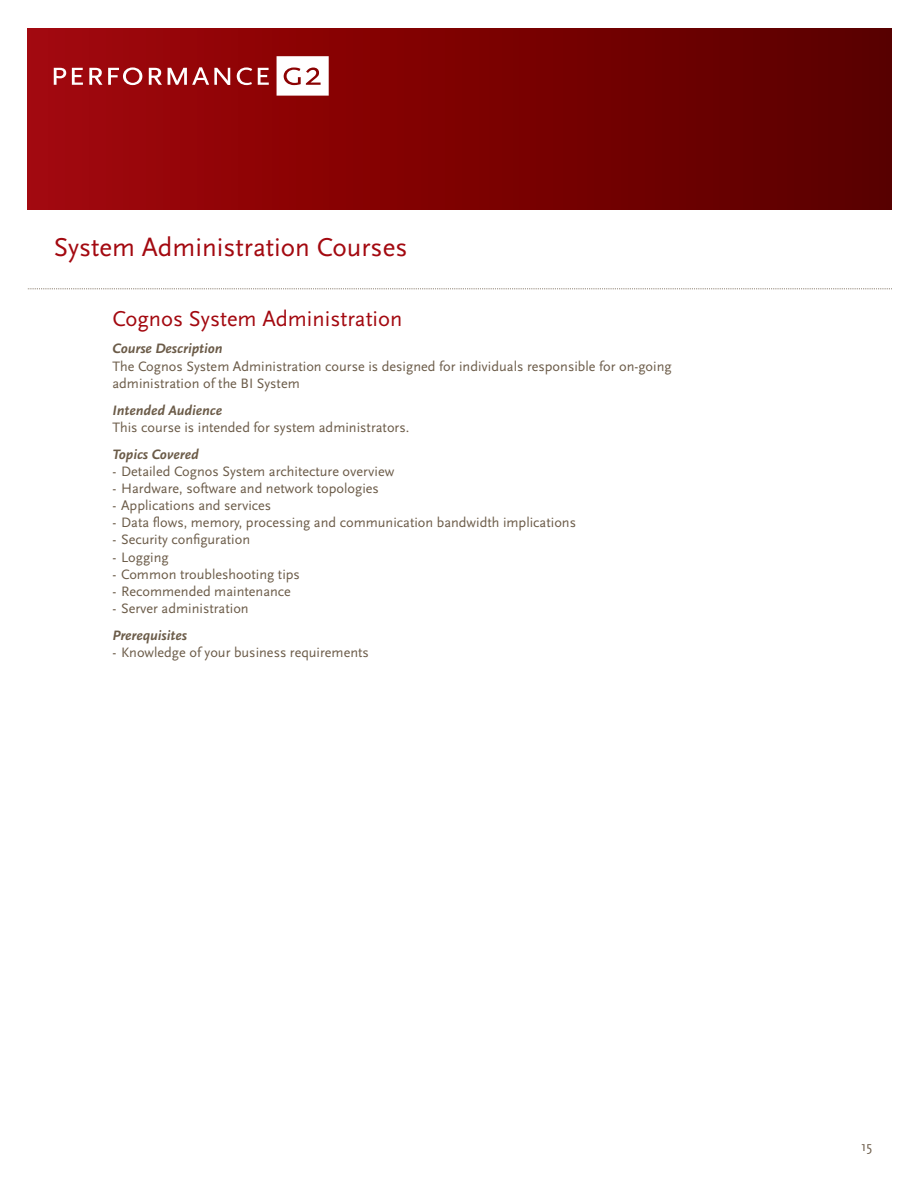
<style>
.page{position:relative;width:919px;height:1189px;background:#fff}
.page>*{position:absolute;margin:0;border:0;box-sizing:border-box;transform-origin:0 0}
.t1{font:27px "Scala Sans OT";color:#a30910}
.t2{font:22.5px "Scala Sans OT";color:#a30910}
.t3{font:14.25px/17.1px "Scala Sans OT";color:#6b5b48}
.t4{font:italic 700 14.25px "Scala Sans OT";color:#6b5b48}
</style>
<div class="page">
<div style="left:27px;top:28px;width:864px;height:181px;background:linear-gradient(to right,#a3060a,#590000)"></div>
<svg style="left:27px;top:288px;width:863px;height:1px"></svg>
<svg style="left:54px;top:68px;width:12px;height:17px"></svg>
<svg style="left:72px;top:68px;width:11px;height:17px"></svg>
<svg style="left:89px;top:68px;width:13px;height:17px"></svg>
<svg style="left:108px;top:67px;width:34px;height:18px"></svg>
<svg style="left:149px;top:67px;width:81px;height:18px"></svg>
<svg style="left:237px;top:67px;width:15px;height:18px"></svg>
<svg style="left:258px;top:68px;width:11px;height:17px"></svg>
<svg style="left:276px;top:56px;width:52px;height:40px"></svg>
<h1 class="t1" style="left:54px;top:230px;width:355px">System Administration Courses</h1>
<h2 class="t2" style="left:112px;top:305px;width:291px">Cognos System Administration</h2>
<p class="t4" style="left:112px;top:340px;width:112px">Course Description</p>
<p class="t3" style="left:112px;top:357px;width:560px">The Cognos System Administration course is designed for individuals responsible for on-going administration of the BI System</p>
<p class="t4" style="left:112px;top:401px;width:111px">Intended Audience</p>
<p class="t3" style="left:112px;top:418px;width:298px">This course is intended for system administrators.</p>
<p class="t4" style="left:112px;top:445px;width:88px">Topics Covered</p>
<p class="t3" style="left:112px;top:462px;width:283px">- Detailed Cognos System architecture overview</p>
<p class="t3" style="left:112px;top:480px;width:268px">- Hardware, software and network topologies</p>
<p class="t3" style="left:112px;top:497px;width:160px">- Applications and services</p>
<p class="t3" style="left:112px;top:514px;width:465px">- Data flows, memory, processing and communication bandwidth implications</p>
<p class="t3" style="left:112px;top:531px;width:139px">- Security configuration</p>
<p class="t3" style="left:112px;top:548px;width:58px">- Logging</p>
<p class="t3" style="left:112px;top:565px;width:189px">- Common troubleshooting tips</p>
<p class="t3" style="left:112px;top:582px;width:180px">- Recommended maintenance</p>
<p class="t3" style="left:112px;top:599px;width:138px">- Server administration</p>
<p class="t4" style="left:112px;top:626px;width:76px">Prerequisites</p>
<p class="t3" style="left:112px;top:643px;width:258px">- Knowledge of your business requirements</p>
<p class="t3" style="left:860px;top:1137px;width:13px">15</p>
</div>
